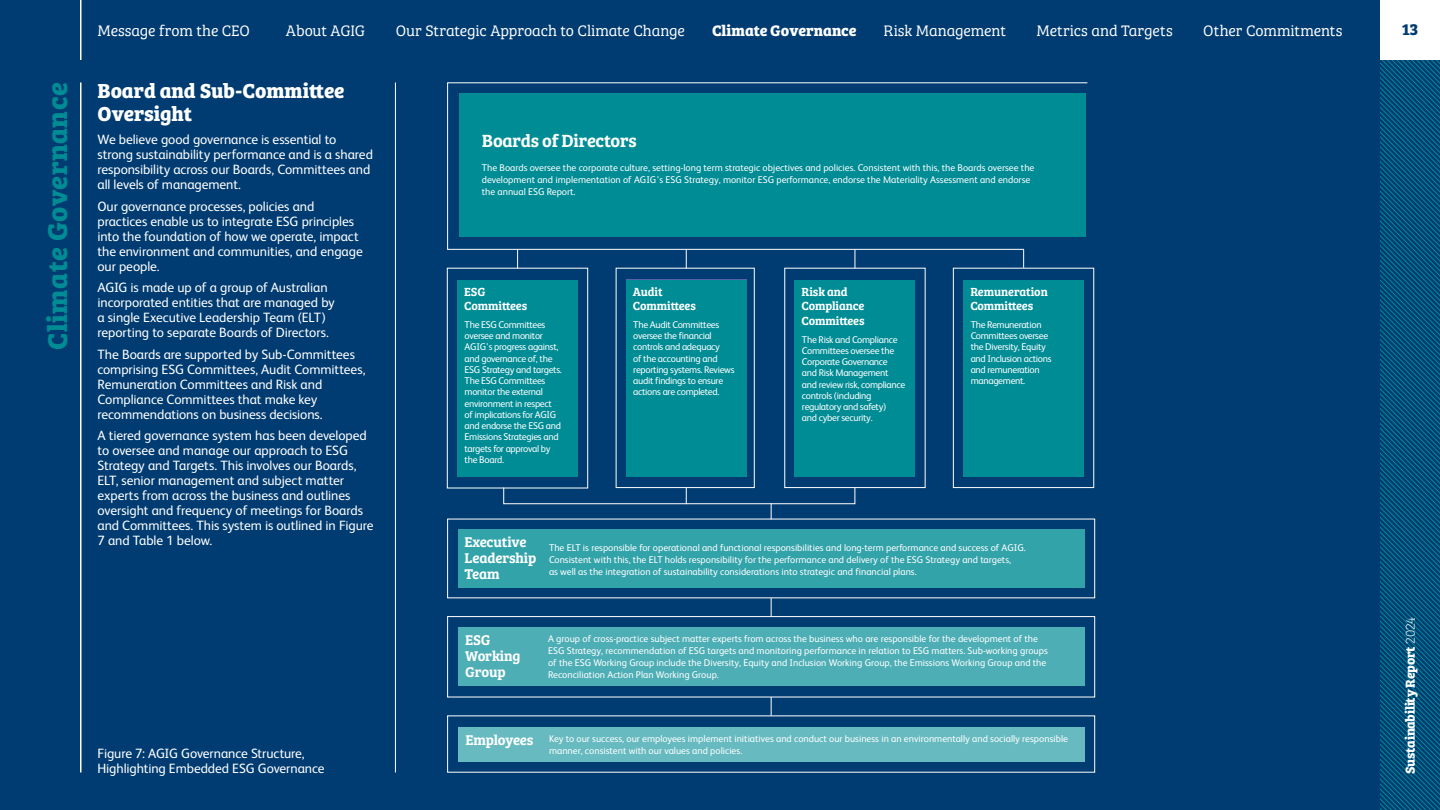
<style>
.page{position:relative;width:1440px;height:810px;background:#003c71}
.page>*{position:absolute;margin:0;border:0;box-sizing:border-box;transform-origin:0 0}
.t1{font:700 28.12px "Bree Serif";letter-spacing:.02em;color:#008c95}
.t2{font:700 21px/23.2px "Bree Serif";letter-spacing:-.005em;color:#fff}
.t3{font:18.3px "Bree Serif Sb";letter-spacing:-.01em;color:#fff}
.t4{font:700 16.5px "Bree Serif";color:#003c71}
.t5{font:15.75px "Bree Serif Lt";letter-spacing:-.005em;color:#fff}
.t6{font:700 15.75px "Bree Serif";letter-spacing:-.005em;color:#fff}
.t7{font:14.62px/15.8px "Bree Serif Sb";letter-spacing:-.01em;color:#fff}
.t8{font:13.5px/15px "FS Albert";letter-spacing:-.005em;color:#fff}
.t9{font:700 13.5px "Bree Serif";letter-spacing:-.02em;color:#fff}
.t10{font:12.15px/14.6px "Bree Serif Sb";letter-spacing:-.01em;color:#fff}
.t11{font:9.75px/12px "FS Albert";color:#fff}
.t12{font:9.75px/11.2px "FS Albert";letter-spacing:-.03em;color:#fff}
.s1{font-family:"Bree Serif Sb";font-size:14.62px}
.s2{font-family:"Bree Serif Th";font-weight:400}
</style>
<div class="page">
<svg style="left:1380px;top:60px;width:60px;height:750px"></svg>
<div style="left:1380px;top:0;width:60px;height:60px;background:#fff"></div>
<hr style="left:80px;top:0;width:1px;height:60px;background:#fff">
<hr style="left:80px;top:82px;width:1px;height:690px;background:#fff">
<hr style="left:395px;top:82px;width:1px;height:690px;background:#fff">
<div style="left:458px;top:727px;width:627px;height:35px;background:#66bac0"></div>
<svg style="left:447px;top:82px;width:641px;height:168px"></svg>
<svg style="left:517px;top:249px;width:1px;height:19px"></svg>
<svg style="left:686px;top:249px;width:1px;height:19px"></svg>
<svg style="left:855px;top:249px;width:1px;height:19px"></svg>
<svg style="left:1023px;top:249px;width:1px;height:19px"></svg>
<svg style="left:771px;top:598px;width:1px;height:18px"></svg>
<svg style="left:771px;top:697px;width:1px;height:19px"></svg>
<div style="left:459px;top:93px;width:627px;height:143px;background:#008c95"></div>
<div style="left:458px;top:530px;width:627px;height:58px;background:#33a3aa"></div>
<div style="left:447px;top:616px;width:648px;height:81px;border:1px solid #fff"></div>
<div style="left:458px;top:628px;width:627px;height:58px;background:#4daeb5"></div>
<svg style="left:503px;top:487px;width:353px;height:32px"></svg>
<div style="left:447px;top:268px;width:141px;height:220px;border:1px solid #fff"></div>
<div style="left:616px;top:268px;width:139px;height:220px;border:1px solid #fff"></div>
<div style="left:953px;top:268px;width:141px;height:220px;border:1px solid #fff"></div>
<div style="left:457px;top:280px;width:121px;height:197px;background:#008c95"></div>
<div style="left:626px;top:280px;width:121px;height:197px;background:#008c95"></div>
<div style="left:794px;top:280px;width:121px;height:197px;background:#008c95"></div>
<div style="left:963px;top:280px;width:121px;height:197px;background:#008c95"></div>
<h3 class="t5" style="left:98px;top:19px;width:154px">Message from the CEO</h3>
<h3 class="t5" style="left:286px;top:19px;width:81px">About AGIG</h3>
<h3 class="t5" style="left:396px;top:19px;width:291px">Our Strategic Approach to Climate Change</h3>
<h3 class="t6" style="left:712px;top:18px;width:146px">Climate Governance</h3>
<h3 class="t5" style="left:884px;top:19px;width:124px">Risk Management</h3>
<h3 class="t5" style="left:1037px;top:19px;width:138px">Metrics and Targets</h3>
<h3 class="t5" style="left:1203px;top:19px;width:141px">Other Commitments</h3>
<h1 class="t1" style="left:35px;top:350px;width:269px;rotate:-90deg">Climate Governance</h1>
<h2 class="t2" style="left:98px;top:77px;width:249px">Board and Sub-Committee<br>Oversight</h2>
<h3 class="t8" style="left:98px;top:132px;width:277px">We believe good governance is essential to strong sustainability performance and is a shared responsibility across our Boards, Committees and all levels of management.</h3>
<h3 class="t8" style="left:98px;top:199px;width:267px">Our governance processes, policies and practices enable us to integrate ESG principles into the foundation of how we operate, impact the environment and communities, and engage our people.</h3>
<h3 class="t8" style="left:98px;top:280px;width:239px">AGIG is made up of a group of Australian incorporated entities that are managed by a single Executive Leadership Team (ELT) reporting to separate Boards of Directors.</h3>
<h3 class="t8" style="left:98px;top:346px;width:269px">The Boards are supported by Sub-Committees comprising ESG Committees, Audit Committees, Remuneration Committees and Risk and Compliance Committees that make key recommendations on business decisions.</h3>
<p class="t8" style="left:98px;top:428px;width:278px">A tiered governance system has been developed to oversee and manage our approach to ESG Strategy and Targets. This involves our Boards, ELT, senior management and subject matter experts from across the business and outlines oversight and frequency of meetings for Boards and Committees. This system is outlined in Figure 7 and Table 1 below.</p>
<h3 class="t8" style="left:98px;top:746px;width:229px">Figure 7: AGIG Governance Structure,<br>Highlighting Embedded ESG Governance</h3>
<h3 class="t3" style="left:482px;top:127px;width:156px">Boards of Directors</h3>
<p class="t11" style="left:482px;top:162px;width:554px">The Boards oversee the corporate culture, setting-long term strategic objectives and policies. Consistent with this, the Boards oversee the development and implementation of AGIG’s ESG Strategy, monitor ESG performance, endorse the Materiality Assessment and endorse the annual ESG Report.</p>
<p class="t10" style="left:464px;top:284px;width:65px">ESG<br>Committees</p>
<p class="t12" style="left:465px;top:319px;width:99px">The ESG Committees oversee and monitor<br>AGIG’s progress against, and governance of, the<br>ESG Strategy and targets.<br>The ESG Committees monitor the external environment in respect of implications for AGIG and endorse the ESG and<br>Emissions Strategies and targets for approval by the Board.</p>
<p class="t10" style="left:633px;top:284px;width:65px">Audit<br>Committees</p>
<p class="t12" style="left:633px;top:319px;width:103px">The Audit Committees oversee the financial controls and adequacy<br>of the accounting and reporting systems. Reviews audit findings to ensure actions are completed.</p>
<p class="t10" style="left:802px;top:284px;width:65px">Risk and<br>Compliance<br>Committees</p>
<p class="t12" style="left:802px;top:334px;width:105px">The Risk and Compliance<br>Committees oversee the<br>Corporate Governance and Risk Management and review risk, compliance controls (including regulatory and safety)<br>and cyber security.</p>
<p class="t10" style="left:970px;top:284px;width:79px">Remuneration<br>Committees</p>
<p class="t12" style="left:971px;top:319px;width:82px">The Remuneration<br>Committees oversee the Diversity, Equity and Inclusion actions and remuneration management.</p>
<h3 class="t7" style="left:465px;top:533px;width:73px">Executive<br>Leadership<br>Team</h3>
<p class="t11" style="left:549px;top:541px;width:478px">The ELT is responsible for operational and functional responsibilities and long-term performance and success of AGIG.<br>Consistent with this, the ELT holds responsibility for the performance and delivery of the ESG Strategy and targets,<br>as well as the integration of sustainability considerations into strategic and financial plans.</p>
<h3 class="t7" style="left:465px;top:631px;width:57px">ESG<br>Working<br>Group</h3>
<p class="t11" style="left:548px;top:633px;width:501px">A group of cross-practice subject matter experts from across the business who are responsible for the development of the ESG Strategy, recommendation of ESG targets and monitoring performance in relation to ESG matters. Sub-working groups of the ESG Working Group include the Diversity, Equity and Inclusion Working Group, the Emissions Working Group and the Reconciliation Action Plan Working Group.</p>
<p class="t11" style="left:549px;top:733px;width:521px;text-indent:-84px"><span class="s1">Employees</span> Key to our success, our employees implement initiatives and conduct our business in an environmentally and socially responsible manner, consistent with our values and policies.</p>
<h3 class="t4" style="left:1402px;top:17px;width:18px">13</h3>
<h3 class="t9" style="left:1400px;top:774px;width:158px;rotate:-90deg">Sustainability Report <span class="s2">2024</span></h3>
</div>
